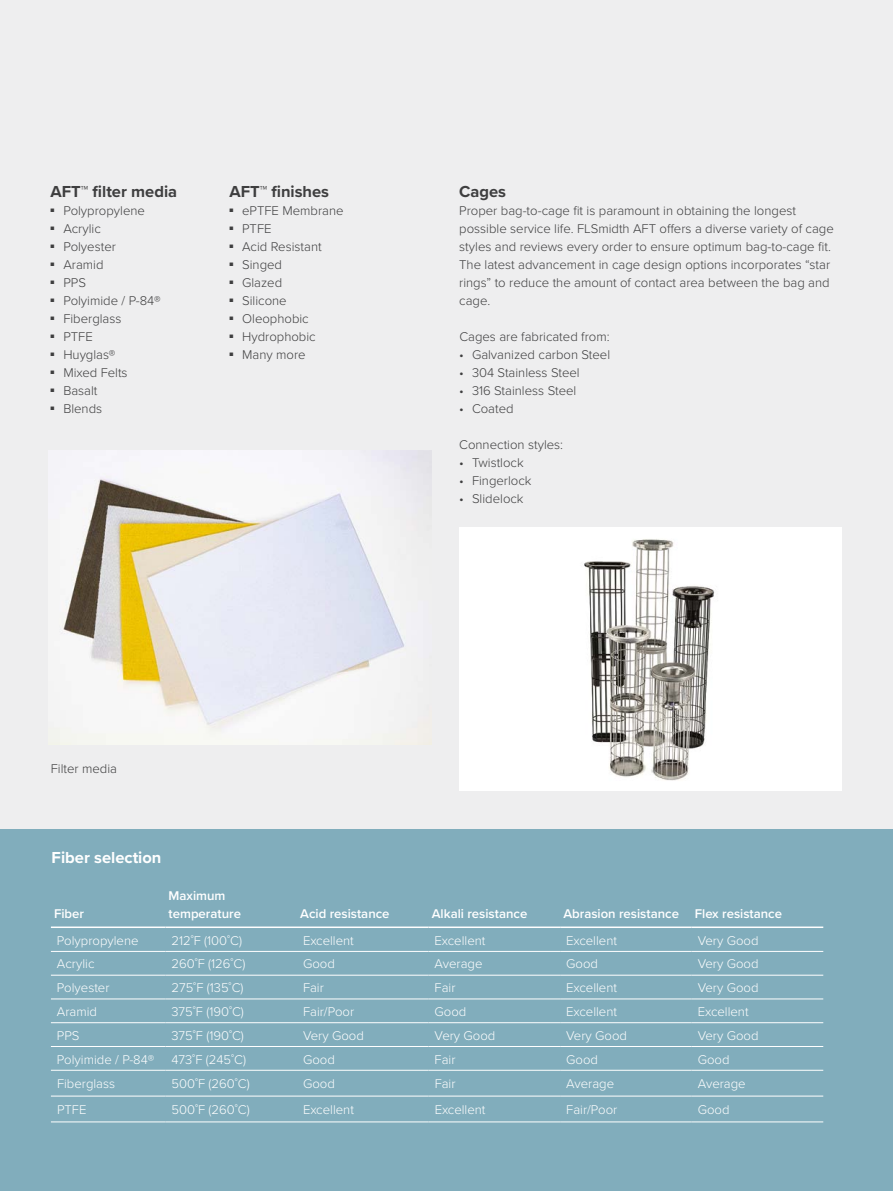
<style>
.page{position:relative;width:893px;height:1191px;background:#eeeeef}
.page>*{position:absolute;margin:0;border:0;box-sizing:border-box;transform-origin:0 0}
.Bullets{font:700 16.5px "Proxima Nova";color:#3e3e3f}
.Bullets-2{font:700 16.5px "Proxima Nova";color:#fff}
.Body{font:700 16.5px "Proxima Nova";color:#3e3e3f}
.Body-2{font:300 13.2px/18px "Proxima Nova";color:#3e3e3f}
.t1{font:300 13.2px "Proxima Nova";color:#fff}
.Bullets-3{font:600 13.2px/18px "Proxima Nova";color:#fff}
.Bullets-4{font:300 13.2px "Proxima Nova";color:#3e3e3f}
</style>
<div class="page">
<div style="left:0;top:829px;width:893px;height:362px;background:#81adbc"></div>
<img style="left:60px;top:451px;width:372px;height:293px">
<hr style="left:51px;top:951px;width:114px;height:1px;background:#fff">
<hr style="left:165px;top:951px;width:132px;height:1px;background:#fff">
<hr style="left:297px;top:951px;width:132px;height:1px;background:#fff">
<hr style="left:429px;top:951px;width:131px;height:1px;background:#fff">
<hr style="left:560px;top:951px;width:132px;height:1px;background:#fff">
<hr style="left:692px;top:951px;width:131px;height:1px;background:#fff">
<hr style="left:51px;top:974px;width:114px;height:1px;background:#fff">
<hr style="left:165px;top:974px;width:132px;height:1px;background:#fff">
<hr style="left:297px;top:974px;width:132px;height:1px;background:#fff">
<hr style="left:429px;top:974px;width:131px;height:1px;background:#fff">
<hr style="left:560px;top:974px;width:132px;height:1px;background:#fff">
<hr style="left:692px;top:974px;width:131px;height:1px;background:#fff">
<hr style="left:51px;top:998px;width:114px;height:1px;background:#fff">
<hr style="left:165px;top:998px;width:132px;height:1px;background:#fff">
<hr style="left:297px;top:998px;width:132px;height:1px;background:#fff">
<hr style="left:429px;top:998px;width:131px;height:1px;background:#fff">
<hr style="left:560px;top:998px;width:132px;height:1px;background:#fff">
<hr style="left:692px;top:998px;width:131px;height:1px;background:#fff">
<hr style="left:51px;top:1022px;width:114px;height:1px;background:#fff">
<hr style="left:165px;top:1022px;width:132px;height:1px;background:#fff">
<hr style="left:297px;top:1022px;width:132px;height:1px;background:#fff">
<hr style="left:429px;top:1022px;width:131px;height:1px;background:#fff">
<hr style="left:560px;top:1022px;width:132px;height:1px;background:#fff">
<hr style="left:692px;top:1022px;width:131px;height:1px;background:#fff">
<hr style="left:51px;top:1046px;width:114px;height:1px;background:#fff">
<hr style="left:165px;top:1046px;width:132px;height:1px;background:#fff">
<hr style="left:297px;top:1046px;width:132px;height:1px;background:#fff">
<hr style="left:429px;top:1046px;width:131px;height:1px;background:#fff">
<hr style="left:560px;top:1046px;width:132px;height:1px;background:#fff">
<hr style="left:692px;top:1046px;width:131px;height:1px;background:#fff">
<hr style="left:51px;top:1069px;width:114px;height:1px;background:#fff">
<hr style="left:165px;top:1069px;width:132px;height:1px;background:#fff">
<hr style="left:297px;top:1069px;width:132px;height:1px;background:#fff">
<hr style="left:429px;top:1069px;width:131px;height:1px;background:#fff">
<hr style="left:560px;top:1069px;width:132px;height:1px;background:#fff">
<hr style="left:692px;top:1069px;width:131px;height:1px;background:#fff">
<hr style="left:51px;top:1095px;width:114px;height:1px;background:#fff">
<hr style="left:165px;top:1095px;width:132px;height:1px;background:#fff">
<hr style="left:297px;top:1095px;width:132px;height:1px;background:#fff">
<hr style="left:429px;top:1095px;width:131px;height:1px;background:#fff">
<hr style="left:560px;top:1095px;width:132px;height:1px;background:#fff">
<hr style="left:692px;top:1095px;width:131px;height:1px;background:#fff">
<hr style="left:51px;top:1121px;width:114px;height:1px;background:#fff">
<hr style="left:165px;top:1121px;width:132px;height:1px;background:#fff">
<hr style="left:297px;top:1121px;width:132px;height:1px;background:#fff">
<hr style="left:429px;top:1121px;width:131px;height:1px;background:#fff">
<hr style="left:560px;top:1121px;width:132px;height:1px;background:#fff">
<hr style="left:692px;top:1121px;width:131px;height:1px;background:#fff">
<hr style="left:51px;top:926px;width:114px;height:2px;background:#fff">
<hr style="left:165px;top:926px;width:132px;height:2px;background:#fff">
<hr style="left:297px;top:926px;width:132px;height:2px;background:#fff">
<hr style="left:429px;top:926px;width:131px;height:2px;background:#fff">
<hr style="left:560px;top:926px;width:132px;height:2px;background:#fff">
<hr style="left:692px;top:926px;width:131px;height:2px;background:#fff">
<img style="left:459px;top:527px;width:383px;height:263px">
<p class="Bullets" style="left:51px;top:179px;width:128px">AFT™ filter media</p>
<p class="Body-2" style="left:51px;top:200px;width:96px"><sup>■</sup> Polypropylene</p>
<p class="Body-2" style="left:51px;top:218px;width:52px"><sup>■</sup> Acrylic</p>
<p class="Body-2" style="left:51px;top:236px;width:67px"><sup>■</sup> Polyester</p>
<p class="Body-2" style="left:51px;top:254px;width:54px"><sup>■</sup> Aramid</p>
<p class="Body-2" style="left:51px;top:272px;width:37px"><sup>■</sup> PPS</p>
<p class="Body-2" style="left:51px;top:290px;width:112px"><sup>■</sup> Polyimide / P-84®</p>
<p class="Body-2" style="left:51px;top:308px;width:72px"><sup>■</sup> Fiberglass</p>
<p class="Body-2" style="left:51px;top:326px;width:44px"><sup>■</sup> PTFE</p>
<p class="Body-2" style="left:51px;top:344px;width:66px"><sup>■</sup> Huyglas®</p>
<p class="Body-2" style="left:51px;top:362px;width:79px"><sup>■</sup> Mixed Felts</p>
<p class="Body-2" style="left:51px;top:380px;width:48px"><sup>■</sup> Basalt</p>
<p class="Body-2" style="left:51px;top:398px;width:53px"><sup>■</sup> Blends</p>
<p class="Bullets" style="left:229px;top:179px;width:101px">AFT™ finishes</p>
<p class="Body-2" style="left:229px;top:200px;width:116px"><sup>■</sup> ePTFE Membrane</p>
<p class="Body-2" style="left:229px;top:218px;width:44px"><sup>■</sup> PTFE</p>
<p class="Body-2" style="left:229px;top:236px;width:94px"><sup>■</sup> Acid Resistant</p>
<p class="Body-2" style="left:229px;top:254px;width:54px"><sup>■</sup> Singed</p>
<p class="Body-2" style="left:229px;top:272px;width:54px"><sup>■</sup> Glazed</p>
<p class="Body-2" style="left:229px;top:290px;width:59px"><sup>■</sup> Silicone</p>
<p class="Body-2" style="left:229px;top:308px;width:81px"><sup>■</sup> Oleophobic</p>
<p class="Body-2" style="left:229px;top:326px;width:88px"><sup>■</sup> Hydrophobic</p>
<p class="Body-2" style="left:229px;top:344px;width:78px"><sup>■</sup> Many more</p>
<p class="Bullets-4" style="left:51px;top:758px;width:68px">Filter media</p>
<p class="Bullets-2" style="left:52px;top:845px;width:111px">Fiber selection</p>
<p class="Body" style="left:459px;top:179px;width:48px">Cages</p>
<p class="Body-2" style="left:459px;top:200px;width:376px">Proper bag-to-cage fit is paramount in obtaining the longest possible service life. FLSmidth AFT offers a diverse variety of cage styles and reviews every order to ensure optimum bag-to-cage fit.<br>The latest advancement in cage design options incorporates “star rings” to reduce the amount of contact area between the bag and cage.</p>
<p class="Body-2" style="left:459px;top:326px;width:152px">Cages are fabricated from:</p>
<p class="Body-2" style="left:459px;top:344px;width:152px">• Galvanized carbon Steel</p>
<p class="Body-2" style="left:459px;top:362px;width:122px">• 304 Stainless Steel</p>
<p class="Body-2" style="left:459px;top:380px;width:119px">• 316 Stainless Steel</p>
<p class="Body-2" style="left:459px;top:398px;width:56px">• Coated</p>
<p class="Body-2" style="left:459px;top:434px;width:105px">Connection styles:</p>
<p class="Body-2" style="left:459px;top:452px;width:66px">• Twistlock</p>
<p class="Body-2" style="left:459px;top:470px;width:74px">• Fingerlock</p>
<p class="Body-2" style="left:459px;top:488px;width:66px">• Slidelock</p>
<p class="Bullets-3" style="left:54px;top:904px;width:32px">Fiber</p>
<p class="Bullets-3" style="left:169px;top:886px;width:74px">Maximum temperature</p>
<p class="Bullets-3" style="left:300px;top:904px;width:91px">Acid resistance</p>
<p class="Bullets-3" style="left:432px;top:904px;width:97px">Alkali resistance</p>
<p class="Bullets-3" style="left:563px;top:904px;width:117px">Abrasion resistance</p>
<p class="Bullets-3" style="left:695px;top:904px;width:89px">Flex resistance</p>
<p class="t1" style="left:57px;top:930px;width:83px">Polypropylene</p>
<p class="t1" style="left:171px;top:930px;width:72px">212˚F (100˚C)</p>
<p class="t1" style="left:303px;top:930px;width:52px">Excellent</p>
<p class="t1" style="left:435px;top:930px;width:52px">Excellent</p>
<p class="t1" style="left:566px;top:930px;width:52px">Excellent</p>
<p class="t1" style="left:698px;top:930px;width:62px">Very Good</p>
<p class="t1" style="left:57px;top:954px;width:39px">Acrylic</p>
<p class="t1" style="left:171px;top:954px;width:75px">260˚F (126˚C)</p>
<p class="t1" style="left:303px;top:954px;width:33px">Good</p>
<p class="t1" style="left:435px;top:954px;width:49px">Average</p>
<p class="t1" style="left:566px;top:954px;width:33px">Good</p>
<p class="t1" style="left:698px;top:954px;width:62px">Very Good</p>
<p class="t1" style="left:57px;top:978px;width:54px">Polyester</p>
<p class="t1" style="left:171px;top:978px;width:74px">275˚F (135˚C)</p>
<p class="t1" style="left:303px;top:978px;width:22px">Fair</p>
<p class="t1" style="left:435px;top:978px;width:22px">Fair</p>
<p class="t1" style="left:566px;top:978px;width:52px">Excellent</p>
<p class="t1" style="left:698px;top:978px;width:62px">Very Good</p>
<p class="t1" style="left:57px;top:1001px;width:42px">Aramid</p>
<p class="t1" style="left:171px;top:1001px;width:74px">375˚F (190˚C)</p>
<p class="t1" style="left:303px;top:1001px;width:53px">Fair/Poor</p>
<p class="t1" style="left:435px;top:1001px;width:33px">Good</p>
<p class="t1" style="left:566px;top:1001px;width:52px">Excellent</p>
<p class="t1" style="left:698px;top:1001px;width:52px">Excellent</p>
<p class="t1" style="left:57px;top:1025px;width:24px">PPS</p>
<p class="t1" style="left:171px;top:1025px;width:74px">375˚F (190˚C)</p>
<p class="t1" style="left:303px;top:1025px;width:62px">Very Good</p>
<p class="t1" style="left:435px;top:1025px;width:62px">Very Good</p>
<p class="t1" style="left:566px;top:1025px;width:62px">Very Good</p>
<p class="t1" style="left:698px;top:1025px;width:62px">Very Good</p>
<p class="t1" style="left:57px;top:1049px;width:99px">Polyimide / P-84®</p>
<p class="t1" style="left:171px;top:1049px;width:76px">473˚F (245˚C)</p>
<p class="t1" style="left:303px;top:1049px;width:33px">Good</p>
<p class="t1" style="left:435px;top:1049px;width:22px">Fair</p>
<p class="t1" style="left:566px;top:1049px;width:33px">Good</p>
<p class="t1" style="left:698px;top:1049px;width:33px">Good</p>
<p class="t1" style="left:57px;top:1074px;width:60px">Fiberglass</p>
<p class="t1" style="left:171px;top:1074px;width:80px">500˚F (260˚C)</p>
<p class="t1" style="left:303px;top:1074px;width:33px">Good</p>
<p class="t1" style="left:435px;top:1074px;width:22px">Fair</p>
<p class="t1" style="left:566px;top:1074px;width:49px">Average</p>
<p class="t1" style="left:698px;top:1074px;width:49px">Average</p>
<p class="t1" style="left:57px;top:1100px;width:31px">PTFE</p>
<p class="t1" style="left:172px;top:1100px;width:80px">500˚F (260˚C)</p>
<p class="t1" style="left:303px;top:1100px;width:52px">Excellent</p>
<p class="t1" style="left:435px;top:1100px;width:52px">Excellent</p>
<p class="t1" style="left:566px;top:1100px;width:53px">Fair/Poor</p>
<p class="t1" style="left:698px;top:1100px;width:33px">Good</p>
</div>
